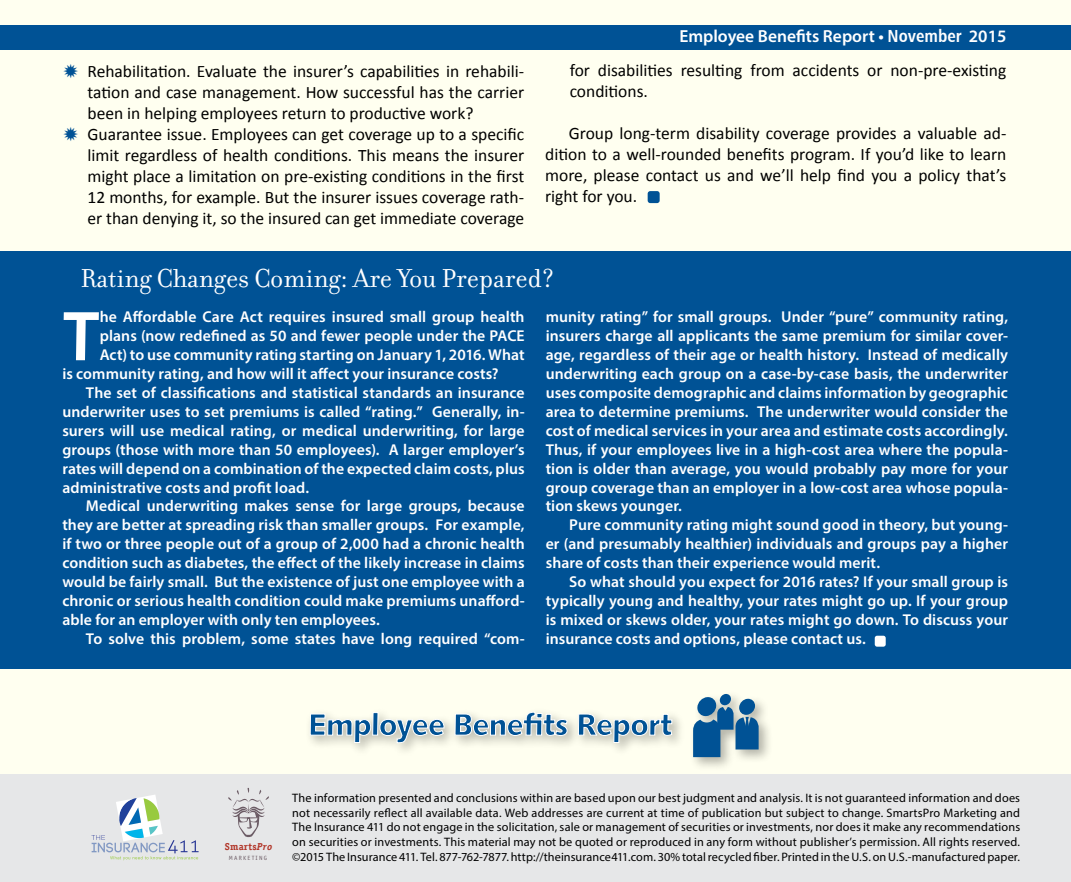
<style>
.page{position:relative;width:1071px;height:882px;background:#fff}
.page>*{position:absolute;margin:0;border:0;box-sizing:border-box;transform-origin:0 0}
.t1{font:69.48px "Humanist 531 BT Bold A";color:#fff}
.t2{font:28px "Filosofia";color:#fff}
.t3{font:17.5px/21px "Calibri";color:#000}
.t4{font:600 17.5px "Myriad Pro";color:#fff}
.t5{font:600 15.75px/18.9px "Myriad Pro";letter-spacing:.005em;color:#fff;text-align:justify}
.t6{font:12.25px/14.7px "Myriad Pro";letter-spacing:.01em;color:#000;text-align:justify}
.t7{font:700 9.97px "Officina Serif";letter-spacing:.03em;color:#b13427}
.t8{font:6.12px "Officina Sans";letter-spacing:.2em;color:#6c5c65}
.s1{font-family:"Humanist 777 BT Bold Condensed B";font-weight:400}
.s2{font-style:italic}
</style>
<div class="page">
<div style="left:1px;top:1px;width:1070px;height:881px;background:#fffff0"></div>
<div style="left:0;top:25px;width:1071px;height:24px;background:#005295"></div>
<div style="left:0;top:775px;width:1071px;height:107px;background:#e6e7e8"></div>
<svg style="left:228px;top:788px;width:41px;height:49px"></svg>
<svg style="left:91px;top:795px;width:108px;height:65px"></svg>
<div style="left:0;top:251px;width:1071px;height:418px;background:#005295"></div>
<div style="left:305px;top:708px;width:381px;height:49px;background:#000;opacity:.3"></div>
<svg style="left:309px;top:711px;width:364px;height:33px"></svg>
<div style="left:688px;top:690px;width:85px;height:82px;background:#000;opacity:.3"></div>
<div style="left:697px;top:697px;width:19px;height:19px;background:#005295;border-radius:50%"></div>
<div style="left:720px;top:694px;width:11px;height:11px;background:#005295;border-radius:50%"></div>
<div style="left:739px;top:698px;width:16px;height:17px;background:#005295;border-radius:50%"></div>
<svg style="left:693px;top:707px;width:66px;height:50px;background:#4980a8"></svg>
<div style="left:875px;top:636px;width:11px;height:11px;background:#fff;border-radius:2px"></div>
<div style="left:648px;top:191px;width:12px;height:12px;background:#005295;border-radius:3px"></div>
<p class="t4" style="left:679px;top:25px;width:329px">Employee Benefits Report • <span class="s1">November</span> 2015</p>
<p class="t3" style="left:88px;top:61px;width:438px">Rehabilitation. Evaluate the insurer’s capabilities in rehabili&shy;tation and case management. How successful has the carrier been in helping employees return to productive work?<br>Guarantee issue. Employees can get coverage up to a specific limit regardless of health conditions. This means the insurer might place a limitation on pre-existing conditions in the first 12 months, for example. But the insurer issues coverage rath&shy;er than denying it, so the insured can get immediate coverage</p>
<p class="t3" style="left:570px;top:60px;width:438px">for disabilities resulting from accidents or non-pre-existing conditions.</p>
<p class="t3" style="left:545px;top:123px;width:463px;text-align:justify;text-indent:24px">Group long-term disability coverage provides a valuable ad&shy;dition to a well-rounded benefits program. If you’d like to learn more, please contact us and we’ll help find you a policy that’s right for you.</p>
<h2 class="t2" style="left:80px;top:263px;width:476px">Rating Changes Coming: Are You Prepared?</h2>
<h1 class="t1" style="left:62px;top:293px;width:39px">T</h1>
<p class="t5" style="left:100px;top:307px;width:426px">he Affordable Care Act requires insured small group health</p>
<p class="t5" style="left:546px;top:307px;width:464px">munity rating” for small groups. Under “pure” community rating, insurers charge all applicants the same premium for similar cover&shy;age, regardless of their age or health history. Instead of medically underwriting each group on a case-by-case basis, the underwriter uses composite demographic and claims information by geographic area to determine premiums. The underwriter would consider the cost of medical services in your area and estimate costs accordingly.<br>Thus, if your employees live in a high-cost area where the popula&shy;tion is older than average, you would probably pay more for your group coverage than an employer in a low-cost area whose popula&shy;tion skews younger.</p>
<p class="t5" style="left:546px;top:515px;width:464px;text-indent:24px">Pure community rating might sound good in theory, but young&shy;er (and presumably healthier) individuals and groups pay a higher share of costs than their experience would merit.</p>
<p class="t5" style="left:546px;top:572px;width:464px;text-indent:24px">So what should you expect for 2016 rates? If your small group is typically young and healthy, your rates might go up. If your group is mixed or skews older, your rates might go down. To discuss your insurance costs and options, please contact us.</p>
<p class="t5" style="left:100px;top:326px;width:427px">plans (now redefined as 50 and fewer people under the PACE</p>
<p class="t5" style="left:100px;top:345px;width:427px">Act) to use community rating starting on January 1, 2016. What</p>
<p class="t5" style="left:62px;top:364px;width:438px">is community rating, and how will it affect your insurance costs?</p>
<p class="t5" style="left:86px;top:383px;width:440px">The set of classifications and statistical standards an insurance</p>
<p class="t5" style="left:62px;top:402px;width:464px">underwriter uses to set premiums is called “rating.” Generally, in-</p>
<p class="t5" style="left:62px;top:421px;width:464px">surers will use medical rating, or medical underwriting, for large</p>
<p class="t5" style="left:62px;top:440px;width:464px">groups (those with more than 50 employees). A larger employer’s</p>
<p class="t5" style="left:62px;top:459px;width:464px">rates will depend on a combination of the expected claim costs, plus</p>
<p class="t5" style="left:62px;top:477px;width:248px">administrative costs and profit load.</p>
<p class="t5" style="left:86px;top:496px;width:440px">Medical underwriting makes sense for large groups, because</p>
<p class="t5" style="left:62px;top:515px;width:464px">they are better at spreading risk than smaller groups. For example,</p>
<p class="t5" style="left:62px;top:534px;width:464px">if two or three people out of a group of 2,000 had a chronic health</p>
<p class="t5" style="left:62px;top:553px;width:464px">condition such as diabetes, the effect of the likely increase in claims</p>
<p class="t5" style="left:62px;top:572px;width:464px">would be fairly small. But the existence of just one employee with a</p>
<p class="t5" style="left:62px;top:591px;width:464px">chronic or serious health condition could make premiums unafford-</p>
<p class="t5" style="left:62px;top:610px;width:319px">able for an employer with only ten employees.</p>
<p class="t5" style="left:86px;top:629px;width:440px">To solve this problem, some states have long required “com-</p>
<p class="t7" style="left:225px;top:841px;width:49px">Smarts<span class="s2">Pro</span></p>
<p class="t8" style="left:229px;top:854px;width:40px">MARKETING</p>
<p class="t6" style="left:292px;top:790px;width:729px">The information presented and conclusions within are based upon our best judgment and analysis. It is not guaranteed information and does not necessarily reflect all available data. Web addresses are current at time of publication but subject to change. SmartsPro Marketing and The Insurance 411 do not engage in the solicitation, sale or management of securities or investments, nor does it make any recommendations on securities or investments. This material may not be quoted or reproduced in any form without publisher’s permission. All rights reserved. ©2015 The Insurance 411. Tel. 877-762-7877. http://theinsurance411.com. 30% total recycled fiber. Printed in the U.S. on U.S.-manufactured paper.</p>
</div>
